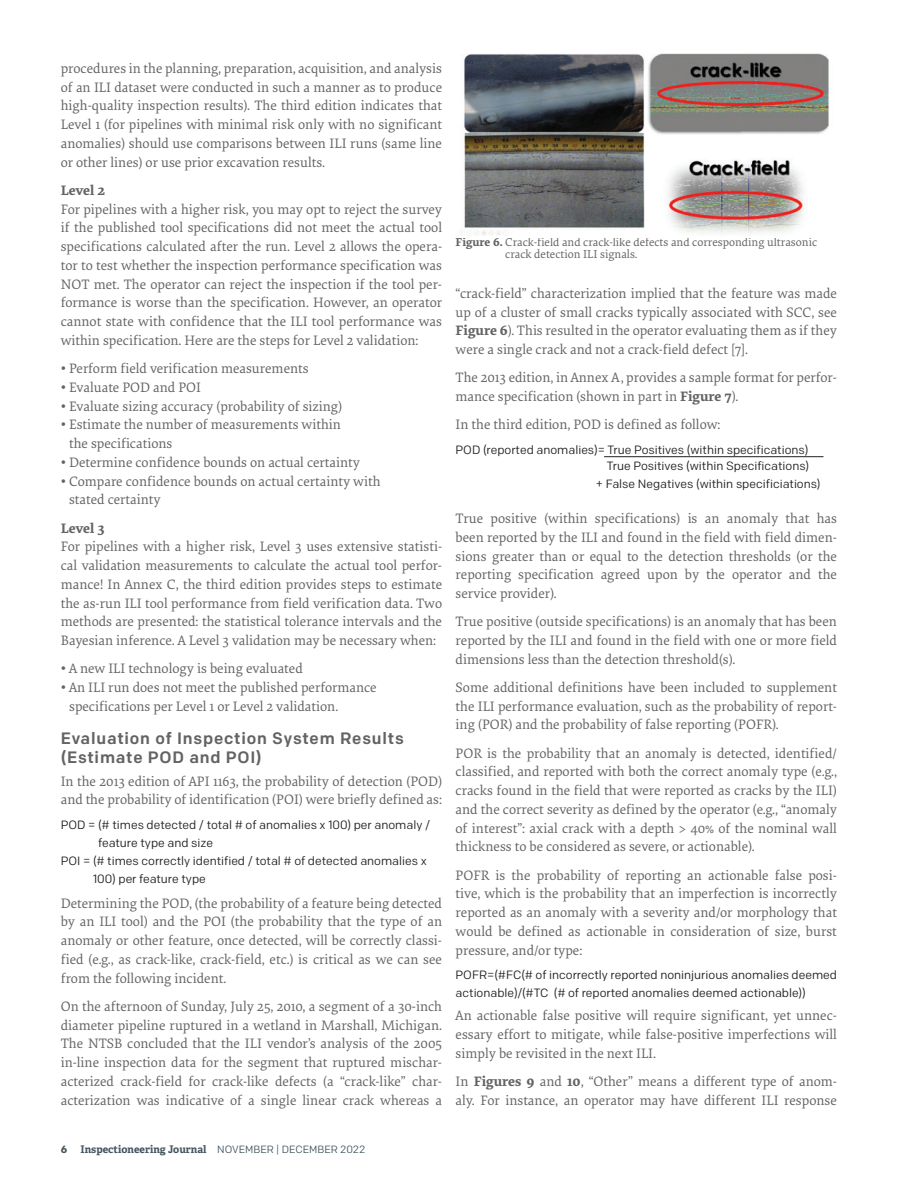
<style>
.page{position:relative;width:918px;height:1188px;background:#fff}
.page>*{position:absolute;margin:0;border:0;box-sizing:border-box;transform-origin:0 0}
.t1{font:500 16.5px/19.5px "Colfax";letter-spacing:.05em;color:#636366}
.t2{font:14.25px/18.8px "Elena";color:#636366;text-align:justify}
.t3{font:700 14.25px "Elena";color:#636366}
.t4{font:12px/16.5px "Colfax";color:#231f20;text-align:right}
.t5{font:12px/12px "Elena";color:#636366}
.t6{font:700 10.5px "Adelle";color:#45555f}
.t7{font:700 10.5px "Colfax";color:#45555f}
.s1{font-weight:700}
.s2{font-family:"Colfax";font-weight:400}
</style>
<div class="page">
<hr style="left:604px;top:456px;width:220px;height:1px;background:#231f20">
<img style="left:461px;top:53px;width:368px;height:183px">
<p class="t2" style="left:61px;top:58px;width:383px">procedures in the planning, preparation, acquisition, and analysis of an ILI dataset were conducted in such a manner as to produce high-quality inspection results). The third edition indicates that Level 1 (for pipelines with minimal risk only with no significant anomalies) should use comparisons between ILI runs (same line or other lines) or use prior excavation results.</p>
<p class="t3" style="left:61px;top:179px;width:46px">Level 2</p>
<p class="t2" style="left:61px;top:199px;width:383px">For pipelines with a higher risk, you may opt to reject the survey if the published tool specifications did not meet the actual tool specifications calculated after the run. Level 2 allows the opera&shy;tor to test whether the inspection performance specification was NOT met. The operator can reject the inspection if the tool per&shy;formance is worse than the specification. However, an operator cannot state with confidence that the ILI tool performance was within specification. Here are the steps for Level 2 validation:</p>
<p class="t2" style="left:61px;top:358px;width:250px">• Perform field verification measurements</p>
<p class="t2" style="left:61px;top:377px;width:142px">• Evaluate POD and POI</p>
<p class="t2" style="left:61px;top:396px;width:283px">• Evaluate sizing accuracy (probability of sizing)</p>
<p class="t2" style="left:69px;top:415px;width:273px;text-indent:-8px">• Estimate the number of measurements within the specifications</p>
<p class="t2" style="left:61px;top:452px;width:301px">• Determine confidence bounds on actual certainty</p>
<p class="t2" style="left:69px;top:471px;width:313px;text-indent:-8px">• Compare confidence bounds on actual certainty with stated certainty</p>
<p class="t3" style="left:61px;top:517px;width:45px">Level 3</p>
<p class="t2" style="left:61px;top:537px;width:383px">For pipelines with a higher risk, Level 3 uses extensive statisti&shy;cal validation measurements to calculate the actual tool perfor&shy;mance! In Annex C, the third edition provides steps to estimate the as-run ILI tool performance from field verification data. Two methods are presented: the statistical tolerance intervals and the Bayesian inference. A Level 3 validation may be necessary when:</p>
<p class="t2" style="left:61px;top:659px;width:244px">• A new ILI technology is being evaluated</p>
<p class="t2" style="left:69px;top:677px;width:309px;text-indent:-8px">• An ILI run does not meet the published performance specifications per Level 1 or Level 2 validation.</p>
<p class="t1" style="left:61px;top:728px;width:345px">Evaluation of Inspection System Results (Estimate POD and POI)</p>
<p class="t2" style="left:61px;top:771px;width:383px">In the 2013 edition of API 1163, the probability of detection (POD) and the probability of identification (POI) were briefly defined as:</p>
<p class="t4" style="left:61px;top:817px;width:371px">POD = (# times detected / total # of anomalies x 100) per anomaly /</p>
<p class="t4" style="left:98px;top:835px;width:116px">feature type and size</p>
<p class="t4" style="left:61px;top:853px;width:368px">POI = (# times correctly identified / total # of detected anomalies x</p>
<p class="t4" style="left:93px;top:871px;width:114px">100) per feature type</p>
<p class="t2" style="left:61px;top:893px;width:383px">Determining the POD, (the probability of a feature being detected by an ILI tool) and the POI (the probability that the type of an anomaly or other feature, once detected, will be correctly classi&shy;fied (e.g., as crack-like, crack-field, etc.) is critical as we can see from the following incident.</p>
<p class="t2" style="left:61px;top:996px;width:383px">On the afternoon of Sunday, July 25, 2010, a segment of a 30-inch diameter pipeline ruptured in a wetland in Marshall, Michigan.<br>The NTSB concluded that the ILI vendor’s analysis of the 2005 in-line inspection data for the segment that ruptured mischar&shy;acterized crack-field for crack-like defects (a “crack-like” char&shy;acterization was indicative of a single linear crack whereas a</p>
<p class="t5" style="left:505px;top:236px;width:313px;text-indent:-50px"><span class="s1">Figure 6.</span> Crack-field and crack-like defects and corresponding ultrasonic crack detection ILI signals.</p>
<p class="t2" style="left:456px;top:283px;width:383px">“crack-field” characterization implied that the feature was made up of a cluster of small cracks typically associated with SCC, see <span class="s1">Figure 6</span>). This resulted in the operator evaluating them as if they were a single crack and not a crack-field defect [7].</p>
<p class="t2" style="left:456px;top:368px;width:383px">The 2013 edition, in Annex A, provides a sample format for perfor&shy;mance specification (shown in part in <span class="s1">Figure 7</span>).</p>
<p class="t2" style="left:456px;top:415px;width:266px">In the third edition, POD is defined as follow:</p>
<p class="t4" style="left:456px;top:441px;width:355px">POD (reported anomalies)= True Positives (within specifications)<br>True Positives (within Specifications)</p>
<p class="t4" style="left:596px;top:476px;width:226px">+ False Negatives (within specificiations)</p>
<p class="t2" style="left:456px;top:508px;width:383px">True positive (within specifications) is an anomaly that has been reported by the ILI and found in the field with field dimen&shy;sions greater than or equal to the detection thresholds (or the reporting specification agreed upon by the operator and the service provider).</p>
<p class="t2" style="left:456px;top:612px;width:383px">True positive (outside specifications) is an anomaly that has been reported by the ILI and found in the field with one or more field dimensions less than the detection threshold(s).</p>
<p class="t2" style="left:456px;top:677px;width:383px">Some additional definitions have been included to supplement the ILI performance evaluation, such as the probability of report&shy;ing (POR) and the probability of false reporting (POFR).</p>
<p class="t2" style="left:456px;top:743px;width:383px">POR is the probability that an anomaly is detected, identified/ classified, and reported with both the correct anomaly type (e.g., cracks found in the field that were reported as cracks by the ILI) and the correct severity as defined by the operator (e.g., “anomaly of interest”: axial crack with a depth &gt; 40% of the nominal wall thickness to be considered as severe, or actionable).</p>
<p class="t2" style="left:456px;top:865px;width:383px">POFR is the probability of reporting an actionable false posi&shy;tive, which is the probability that an imperfection is incorrectly reported as an anomaly with a severity and/or morphology that would be defined as actionable in consideration of size, burst pressure, and/or type:</p>
<p class="t4" style="left:456px;top:966px;width:383px;line-height:18px;text-align:left">POFR=(#FC(# of incorrectly reported noninjurious anomalies deemed actionable)/(#TC (# of reported anomalies deemed actionable))</p>
<p class="t2" style="left:456px;top:1006px;width:383px">An actionable false positive will require significant, yet unnec&shy;essary effort to mitigate, while false-positive imperfections will simply be revisited in the next ILI.</p>
<p class="t2" style="left:456px;top:1071px;width:383px">In <span class="s1">Figures 9</span> and <span class="s1">10</span>, “Other” means a different type of anom&shy;aly. For instance, an operator may have different ILI response</p>
<p class="t7" style="left:61px;top:1143px;width:8px">6</p>
<p class="t6" style="left:81px;top:1143px;width:286px">Inspectioneering Journal <span class="s2">NOVEMBER | DECEMBER 2022</span></p>
</div>
